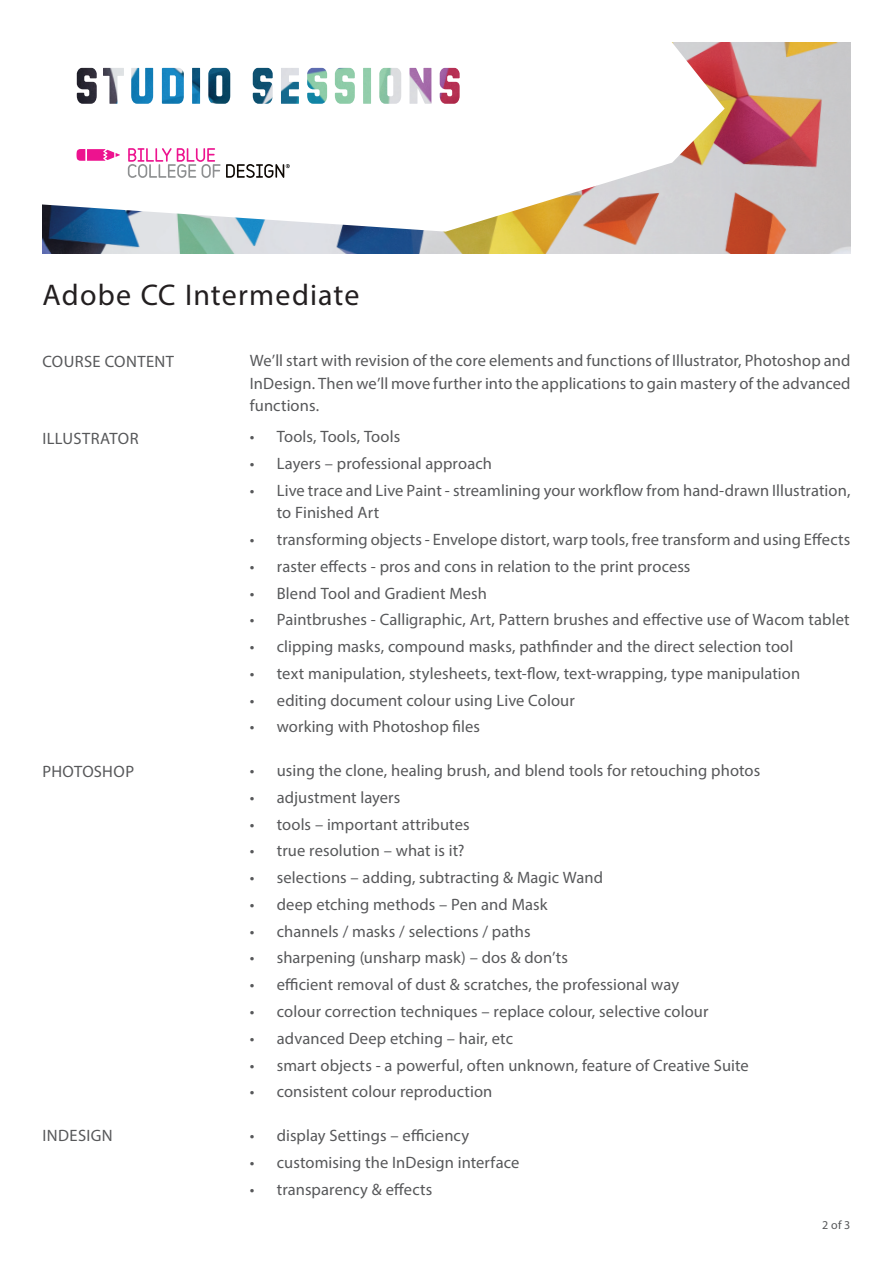
<style>
.page{position:relative;width:893px;height:1263px;background:#fff}
.page>*{position:absolute;margin:0;border:0;box-sizing:border-box;transform-origin:0 0}
.Header_Large{font:30px "Myriad Pro";letter-spacing:.04em;color:#231f20}
.t1{font:16.5px/22.5px "Myriad Pro";letter-spacing:.005em;color:#57585a;text-align:justify}
.t2{font:16.5px "Myriad Pro";letter-spacing:.025em;color:#57585a}
.t3{font:12px "Myriad Pro";color:#57585a}
</style>
<div class="page">
<img style="left:43px;top:42px;width:807px;height:212px">
<svg style="left:42px;top:42px;width:683px;height:190px"></svg>
<svg style="left:77px;top:149px;width:43px;height:12px"></svg>
<svg style="left:128px;top:148px;width:162px;height:30px"></svg>
<p class="Header_Large" style="left:43px;top:276px;width:318px">Adobe CC Intermediate</p>
<p class="t2" style="left:43px;top:351px;width:133px">COURSE CONTENT</p>
<p class="t1" style="left:43px;top:427px;width:98px">ILLUSTRATOR</p>
<p class="t1" style="left:43px;top:760px;width:93px">PHOTOSHOP</p>
<p class="t2" style="left:43px;top:1125px;width:72px">INDESIGN</p>
<p class="t1" style="left:250px;top:349px;width:602px">We’ll start with revision of the core elements and functions of Illustrator, Photoshop and InDesign. Then we’ll move further into the applications to gain mastery of the advanced functions.</p>
<p class="t1" style="left:250px;top:425px;width:152px">• Tools, Tools, Tools</p>
<p class="t1" style="left:250px;top:452px;width:244px">• Layers – professional approach</p>
<p class="t1" style="left:277px;top:479px;width:575px;text-indent:-27px">• Live trace and Live Paint - streamlining your workflow from hand-drawn Illustration, to Finished Art</p>
<p class="t1" style="left:250px;top:528px;width:602px">• transforming objects - Envelope distort, warp tools, free transform and using Effects</p>
<p class="t1" style="left:250px;top:555px;width:442px">• raster effects - pros and cons in relation to the print process</p>
<p class="t1" style="left:250px;top:582px;width:239px">• Blend Tool and Gradient Mesh</p>
<p class="t1" style="left:250px;top:608px;width:601px">• Paintbrushes - Calligraphic, Art, Pattern brushes and effective use of Wacom tablet</p>
<p class="t1" style="left:250px;top:635px;width:545px">• clipping masks, compound masks, pathfinder and the direct selection tool</p>
<p class="t1" style="left:250px;top:662px;width:552px">• text manipulation, stylesheets, text-flow, text-wrapping, type manipulation</p>
<p class="t1" style="left:250px;top:689px;width:326px">• editing document colour using Live Colour</p>
<p class="t1" style="left:250px;top:715px;width:232px">• working with Photoshop files</p>
<p class="t1" style="left:250px;top:759px;width:512px">• using the clone, healing brush, and blend tools for retouching photos</p>
<p class="t1" style="left:250px;top:786px;width:152px">• adjustment layers</p>
<p class="t1" style="left:250px;top:813px;width:221px">• tools – important attributes</p>
<p class="t1" style="left:250px;top:839px;width:216px">• true resolution – what is it?</p>
<p class="t1" style="left:250px;top:866px;width:355px">• selections – adding, subtracting &amp; Magic Wand</p>
<p class="t1" style="left:250px;top:893px;width:299px">• deep etching methods – Pen and Mask</p>
<p class="t1" style="left:250px;top:920px;width:282px">• channels / masks / selections / paths</p>
<p class="t1" style="left:250px;top:946px;width:320px">• sharpening (unsharp mask) – dos &amp; don’ts</p>
<p class="t1" style="left:250px;top:973px;width:431px">• efficient removal of dust &amp; scratches, the professional way</p>
<p class="t1" style="left:250px;top:1000px;width:460px">• colour correction techniques – replace colour, selective colour</p>
<p class="t1" style="left:250px;top:1027px;width:265px">• advanced Deep etching – hair, etc</p>
<p class="t1" style="left:250px;top:1053px;width:501px">• smart objects - a powerful, often unknown, feature of Creative Suite</p>
<p class="t1" style="left:250px;top:1080px;width:244px">• consistent colour reproduction</p>
<p class="t1" style="left:250px;top:1124px;width:221px">• display Settings – efficiency</p>
<p class="t1" style="left:250px;top:1151px;width:271px">• customising the InDesign interface</p>
<p class="t1" style="left:250px;top:1177px;width:184px">• transparency &amp; effects</p>
<p class="t3" style="left:822px;top:1218px;width:30px">2 of 3</p>
</div>
